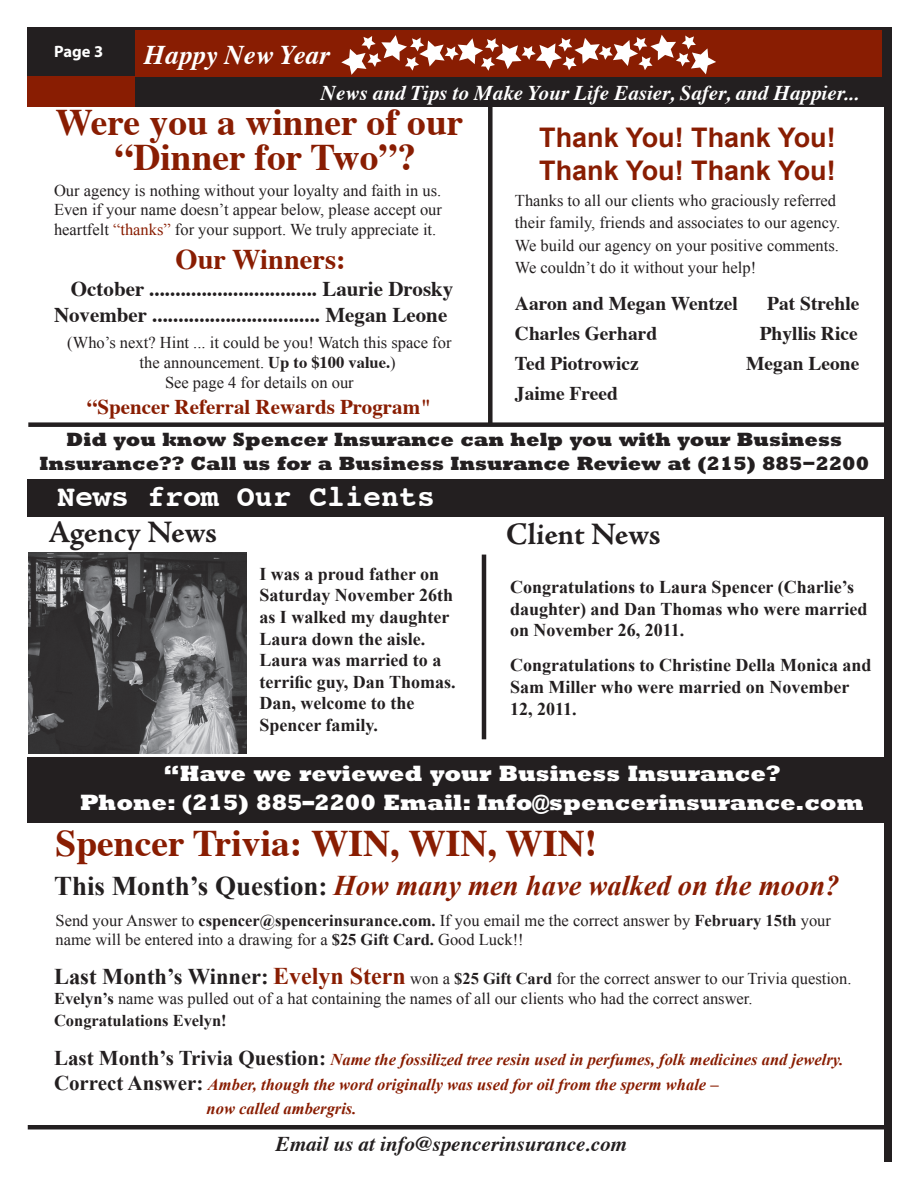
<style>
.page{position:relative;width:918px;height:1188px;background:#fff}
.page>*{position:absolute;margin:0;border:0;box-sizing:border-box;transform-origin:0 0}
.t1{font:700 37.5px "Times";color:#891d02}
.t2{font:700 31.5px "Adobe Jenson Pro";letter-spacing:-.005em;color:#231f20}
.t3{font:700 30px "Courier";color:#fff}
.t4{font:italic 700 28.5px "Times New Roman";color:#891d02}
.t5{font:700 28.5px "Times";color:#891d02}
.t6{font:700 27px "Arial";color:#891d02}
.t7{font:italic 700 27px "Times";color:#fff}
.t8{font:800 22.5px "Rockwell Std";color:#fff}
.t9{font:700 21px/25.2px "Times";color:#231f20;text-align:right}
.t10{font:italic 700 21px "Times";color:#fff}
.t11{font:italic 700 21px "Times";color:#231f20}
.t12{font:700 21px "Times";color:#891d02}
.t13{font:800 19.5px "Rockwell Std";color:#231f20}
.t14{font:700 19.5px "Times";color:#231f20}
.t15{font:700 18px/21.6px "Times New Roman";color:#231f20}
.t16{font:16.5px/19.8px "Times New Roman";color:#231f20}
.t17{font:italic 700 16.5px "Times New Roman";color:#891d02}
.t18{font:700 16.5px "Times New Roman";color:#231f20}
.t19{font:700 16.5px "Myriad Pro";color:#fff}
.s1{color:#891d02}
.s2{font-family:"Times";font-weight:700}
.s3{font-style:normal;font-size:27px;color:#231f20}
.s4{font-weight:700}
.s5{font-weight:700;font-size:22.5px}
.s6{font-weight:700;font-size:24px;color:#891d02}
.s7{font-style:normal;font-size:21px;color:#231f20}
</style>
<div class="page">
<div style="left:28px;top:27px;width:862px;height:51px;background:#231f20"></div>
<div style="left:135px;top:31px;width:747px;height:46px;background:#891d02"></div>
<div style="left:125px;top:77px;width:766px;height:30px;background:#231f20"></div>
<div style="left:28px;top:77px;width:107px;height:30px;background:#891d02"></div>
<div style="left:28px;top:1125px;width:863px;height:5px;background:#231f20"></div>
<div style="left:884px;top:27px;width:9px;height:1135px;background:#231f20"></div>
<div style="left:488px;top:96px;width:5px;height:329px;background:#231f20"></div>
<div style="left:28px;top:479px;width:857px;height:37px;background:#231f20"></div>
<div style="left:28px;top:422px;width:862px;height:5px;background:#231f20"></div>
<hr style="left:482px;top:555px;width:4px;height:184px;background:#231f20">
<img style="left:28px;top:553px;width:218px;height:201px">
<svg style="left:341px;top:35px;width:375px;height:40px"></svg>
<div style="left:28px;top:757px;width:863px;height:66px;background:#231f20"></div>
<p class="t19" style="left:54px;top:41px;width:50px">Page 3</p>
<p class="t7" style="left:144px;top:29px;width:187px">Happy New Year</p>
<p class="t10" style="left:321px;top:73px;width:540px">News and Tips to Make Your Life Easier, Safer, and Happier...</p>
<p class="t1" style="left:56px;top:86px;width:410px">Were you a winner of our</p>
<p class="t1" style="left:115px;top:122px;width:303px">“Dinner for Two”?</p>
<p class="t16" style="left:54px;top:180px;width:390px">Our agency is nothing without your loyalty and faith in us.<br>Even if your name doesn’t appear below, please accept our</p>
<p class="t16" style="left:54px;top:220px;width:384px">heartfelt <span class="s1">“thanks”</span> for your support. We truly appreciate it.</p>
<p class="t5" style="left:176px;top:233px;width:172px">Our Winners:</p>
<p class="t9" style="left:54px;top:275px;width:401px">October ................................ Laurie Drosky<br>November ................................ Megan Leone</p>
<p class="t16" style="left:67px;top:333px;width:386px">(Who’s next? Hint ... it could be you! Watch this space for</p>
<p class="t16" style="left:140px;top:352px;width:258px">the announcement. <span class="s2">Up to $100 value.</span>)</p>
<p class="t16" style="left:165px;top:372px;width:190px">See page 4 for details on our</p>
<p class="t12" style="left:87px;top:387px;width:347px">“Spencer Referral Rewards Program"</p>
<p class="t6" style="left:539px;top:123px;width:298px">Thank You! Thank You!</p>
<p class="t6" style="left:539px;top:155px;width:298px">Thank You! Thank You!</p>
<p class="t16" style="left:515px;top:190px;width:323px">Thanks to all our clients who graciously referred</p>
<p class="t16" style="left:515px;top:213px;width:327px">their family, friends and associates to our agency.</p>
<p class="t16" style="left:515px;top:235px;width:326px">We build our agency on your positive comments.</p>
<p class="t16" style="left:515px;top:257px;width:243px">We couldn’t do it without your help!</p>
<p class="t14" style="left:515px;top:284px;width:225px">Aaron and Megan Wentzel</p>
<p class="t14" style="left:767px;top:284px;width:94px">Pat Strehle</p>
<p class="t14" style="left:515px;top:315px;width:144px">Charles Gerhard</p>
<p class="t14" style="left:760px;top:315px;width:100px">Phyllis Rice</p>
<p class="t14" style="left:515px;top:345px;width:126px">Ted Piotrowicz</p>
<p class="t14" style="left:746px;top:345px;width:115px">Megan Leone</p>
<p class="t14" style="left:515px;top:375px;width:105px">Jaime Freed</p>
<p class="t13" style="left:66px;top:428px;width:777px">Did you know Spencer Insurance can help you with your Business</p>
<p class="t13" style="left:39px;top:451px;width:831px">Insurance?? Call us for a Business Insurance Review at (215) 885−2200</p>
<p class="t3" style="left:57px;top:472px;width:380px">News from Our Clients</p>
<p class="t2" style="left:48px;top:514px;width:171px">Agency News</p>
<p class="t15" style="left:259px;top:563px;width:198px">I was a proud father on<br>Saturday November 26th as I walked my daughter<br>Laura down the aisle.<br>Laura was married to a terrific guy, Dan Thomas.<br>Dan, welcome to the</p>
<p class="t15" style="left:259px;top:714px;width:120px">Spencer family.</p>
<p class="t2" style="left:506px;top:516px;width:156px">Client News</p>
<p class="t15" style="left:510px;top:576px;width:359px">Congratulations to Laura Spencer (Charlie’s daughter) and Dan Thomas who were married on November 26, 2011.</p>
<p class="t15" style="left:510px;top:654px;width:363px">Congratulations to Christine Della Monica and<br>Sam Miller who were married on November<br>12, 2011.</p>
<p class="t8" style="left:164px;top:760px;width:618px">“Have we reviewed your Business Insurance?</p>
<p class="t8" style="left:80px;top:788px;width:785px">Phone: (215) 885–2200 Email: Info@spencerinsurance.com</p>
<p class="t1" style="left:56px;top:808px;width:543px">Spencer Trivia: WIN, WIN, WIN!</p>
<p class="t4" style="left:54px;top:869px;width:787px"><span class="s3">This Month’s Question:</span> How many men have walked on the moon?</p>
<p class="t16" style="left:56px;top:910px;width:777px">Send your Answer to <span class="s4">cspencer@spencerinsurance.com.</span> If you email me the correct answer by <span class="s4">February 15th</span> your name will be entered into a drawing for a <span class="s4">$25 Gift Card.</span> Good Luck!!</p>
<p class="t16" style="left:54px;top:969px;width:799px"><span class="s5">Last Month’s Winner:</span> <span class="s6">Evelyn Stern</span> won a <span class="s4">$25 Gift Card</span> for the correct answer to our Trivia question.</p>
<p class="t16" style="left:54px;top:989px;width:700px"><span class="s4">Evelyn’s</span> name was pulled out of a hat containing the names of all our clients who had the correct answer.</p>
<p class="t18" style="left:54px;top:1011px;width:174px">Congratulations Evelyn!</p>
<p class="t17" style="left:54px;top:1050px;width:791px"><span class="s7">Last Month’s Trivia Question:</span> Name the fossilized tree resin used in perfumes, folk medicines and jewelry.</p>
<p class="t17" style="left:54px;top:1075px;width:666px"><span class="s7">Correct Answer:</span> Amber, though the word originally was used for oil from the sperm whale –</p>
<p class="t17" style="left:207px;top:1099px;width:151px">now called ambergris.</p>
<p class="t11" style="left:276px;top:1125px;width:353px">Email us at info@spencerinsurance.com</p>
</div>
